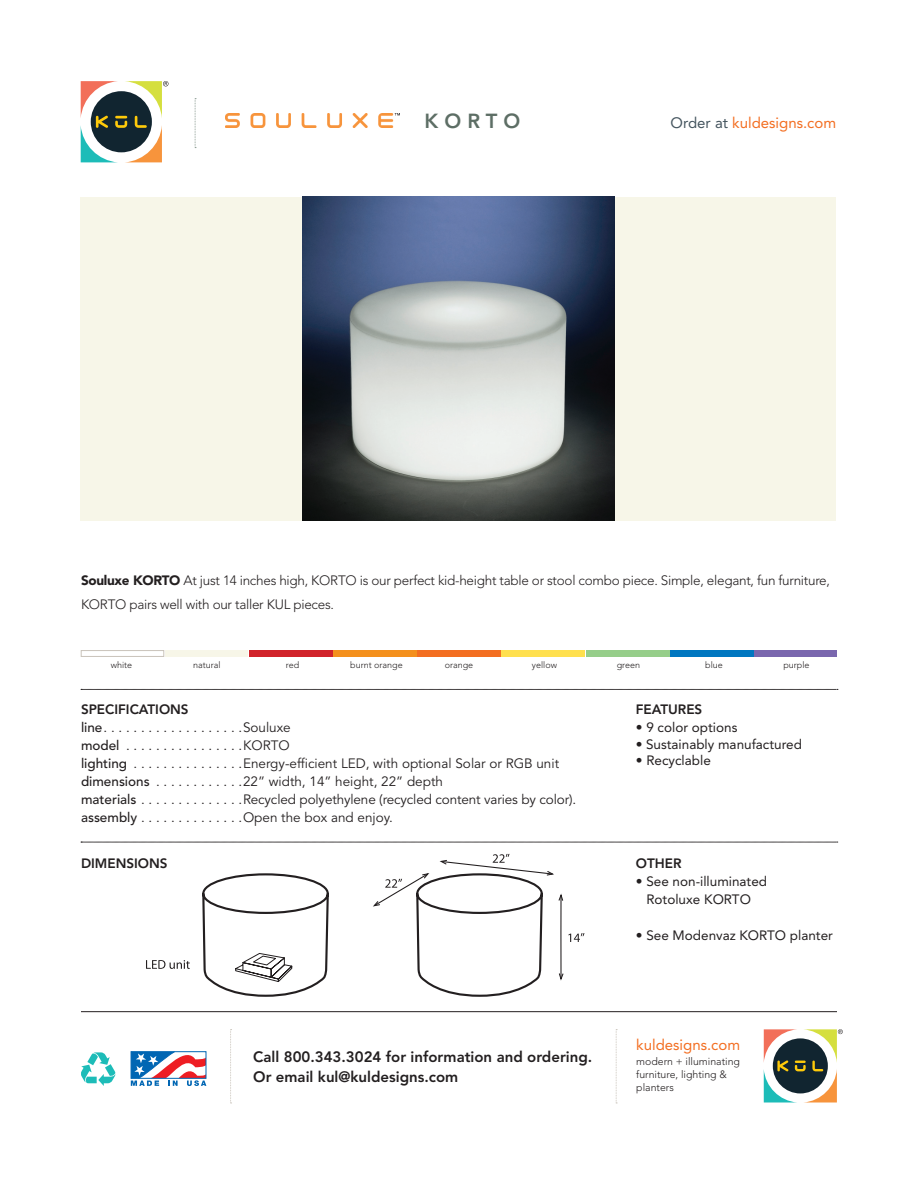
<style>
.page{position:relative;width:918px;height:1188px;background:#fff}
.page>*{position:absolute;margin:0;border:0;box-sizing:border-box;transform-origin:0 0}
.t1{font:800 20.25px "Avenir LT Std";letter-spacing:.3em;color:#5d6e65}
.t2{font:800 15px/19.5px "Avenir LT Std";color:#231f20}
.t3{font:15px "Avenir LT Std";color:#f36e21}
.t4{font:13.5px "Avenir LT Std";color:#231f20}
.t5{font:300 13.5px/24px "Avenir LT Std";letter-spacing:-.02em;color:#231f20}
.t6{font:13.5px "Avenir LT Std";color:#231f20}
.t7{font:800 13.5px "Avenir LT Std";color:#231f20}
.t8{font:300 10.5px/12.6px "Avenir LT Std";color:#231f20}
.t9{font:300 9px "Avenir LT Std";color:#231f20}
.s1{color:#45555f}
.s2{font-weight:900}
.s3{font-weight:500}
.s4{font-weight:300}
</style>
<div class="page">
<div style="left:81px;top:197px;width:755px;height:324px;background:#f7f6e8"></div>
<hr style="left:81px;top:1011px;width:756px;height:1px;background:#231f20">
<svg style="left:81px;top:689px;width:757px;height:1px"></svg>
<svg style="left:81px;top:842px;width:757px;height:1px"></svg>
<svg style="left:81px;top:81px;width:87px;height:81px"></svg>
<svg style="left:764px;top:1029px;width:79px;height:74px"></svg>
<svg style="left:81px;top:1052px;width:34px;height:34px"></svg>
<svg style="left:131px;top:1051px;width:75px;height:35px"></svg>
<svg style="left:195px;top:98px;width:1px;height:50px"></svg>
<svg style="left:230px;top:1029px;width:2px;height:75px"></svg>
<svg style="left:616px;top:1029px;width:1px;height:75px"></svg>
<img style="left:225px;top:113px;width:174px;height:15px">
<div style="left:165px;top:650px;width:83px;height:7px;background:#f7f6e8"></div>
<div style="left:249px;top:650px;width:83px;height:7px;background:#d1232a"></div>
<div style="left:333px;top:650px;width:84px;height:7px;background:#f4901d"></div>
<div style="left:418px;top:650px;width:83px;height:7px;background:#f36e21"></div>
<div style="left:754px;top:650px;width:83px;height:7px;background:#7a67ae"></div>
<div style="left:502px;top:650px;width:83px;height:7px;background:#ffe04e"></div>
<div style="left:586px;top:650px;width:83px;height:7px;background:#96ce8a"></div>
<div style="left:670px;top:650px;width:83px;height:7px;background:#0077c0"></div>
<div style="left:81px;top:650px;width:83px;height:7px;background:#fff;border:1px solid #c9c3ba"></div>
<svg style="left:146px;top:960px;width:44px;height:9px"></svg>
<svg style="left:202px;top:854px;width:383px;height:143px"></svg>
<img style="left:302px;top:197px;width:313px;height:324px">
<p class="t1" style="left:425px;top:109px;width:97px">KORTO</p>
<p class="t3" style="left:671px;top:114px;width:167px"><span class="s1">Order at</span> kuldesigns.com</p>
<p class="t5" style="left:81px;top:568px;width:751px"><span class="s2">Souluxe KORTO</span> At just 14 inches high, KORTO is our perfect kid-height table or stool combo piece. Simple, elegant, fun furniture,<br>KORTO pairs well with our taller KUL pieces.</p>
<p class="t9" style="left:111px;top:660px;width:23px">white</p>
<p class="t9" style="left:193px;top:660px;width:29px">natural</p>
<p class="t9" style="left:286px;top:660px;width:15px">red</p>
<p class="t9" style="left:350px;top:660px;width:54px">burnt orange</p>
<p class="t9" style="left:445px;top:660px;width:30px">orange</p>
<p class="t9" style="left:532px;top:660px;width:27px">yellow</p>
<p class="t9" style="left:617px;top:660px;width:25px">green</p>
<p class="t9" style="left:705px;top:660px;width:19px">blue</p>
<p class="t9" style="left:783px;top:660px;width:28px">purple</p>
<p class="t7" style="left:81px;top:701px;width:109px">SPECIFICATIONS</p>
<p class="t4" style="left:81px;top:720px;width:211px"><span class="s3">line</span> . . . . . . . . . . . . . . . . . . Souluxe</p>
<p class="t4" style="left:81px;top:738px;width:210px"><span class="s3">model</span> . . . . . . . . . . . . . . . KORTO</p>
<p class="t4" style="left:81px;top:756px;width:480px"><span class="s3">lighting</span> . . . . . . . . . . . . . . Energy-efficient LED, with optional Solar or RGB unit</p>
<p class="t4" style="left:81px;top:774px;width:364px"><span class="s3">dimensions</span> . . . . . . . . . . . 22” width, 14” height, 22” depth</p>
<p class="t4" style="left:81px;top:792px;width:494px"><span class="s3">materials</span> . . . . . . . . . . . . . Recycled polyethylene (recycled content varies by color).</p>
<p class="t4" style="left:81px;top:810px;width:311px"><span class="s3">assembly</span> . . . . . . . . . . . . . Open the box and enjoy.</p>
<p class="t7" style="left:81px;top:855px;width:88px">DIMENSIONS</p>
<p class="t7" style="left:636px;top:701px;width:68px">FEATURES</p>
<p class="t6" style="left:636px;top:719px;width:103px"><span class="s3">•</span> 9 color options</p>
<p class="t6" style="left:636px;top:736px;width:168px"><span class="s4">•</span> Sustainably manufactured</p>
<p class="t6" style="left:636px;top:752px;width:77px">• Recyclable</p>
<p class="t7" style="left:636px;top:855px;width:47px">OTHER</p>
<p class="t6" style="left:636px;top:873px;width:133px"><span class="s3">•</span> See non-illuminated</p>
<p class="t6" style="left:646px;top:891px;width:106px">Rotoluxe KORTO</p>
<p class="t6" style="left:636px;top:927px;width:199px"><span class="s4">•</span> See Modenvaz KORTO planter</p>
<p class="t3" style="left:636px;top:1036px;width:105px">kuldesigns.com</p>
<p class="t2" style="left:253px;top:1047px;width:341px">Call 800.343.3024 for information and ordering.<br>Or email kul@kuldesigns.com</p>
<p class="t8" style="left:636px;top:1056px;width:105px">modern + illuminating furniture, lighting &amp; planters</p>
</div>
